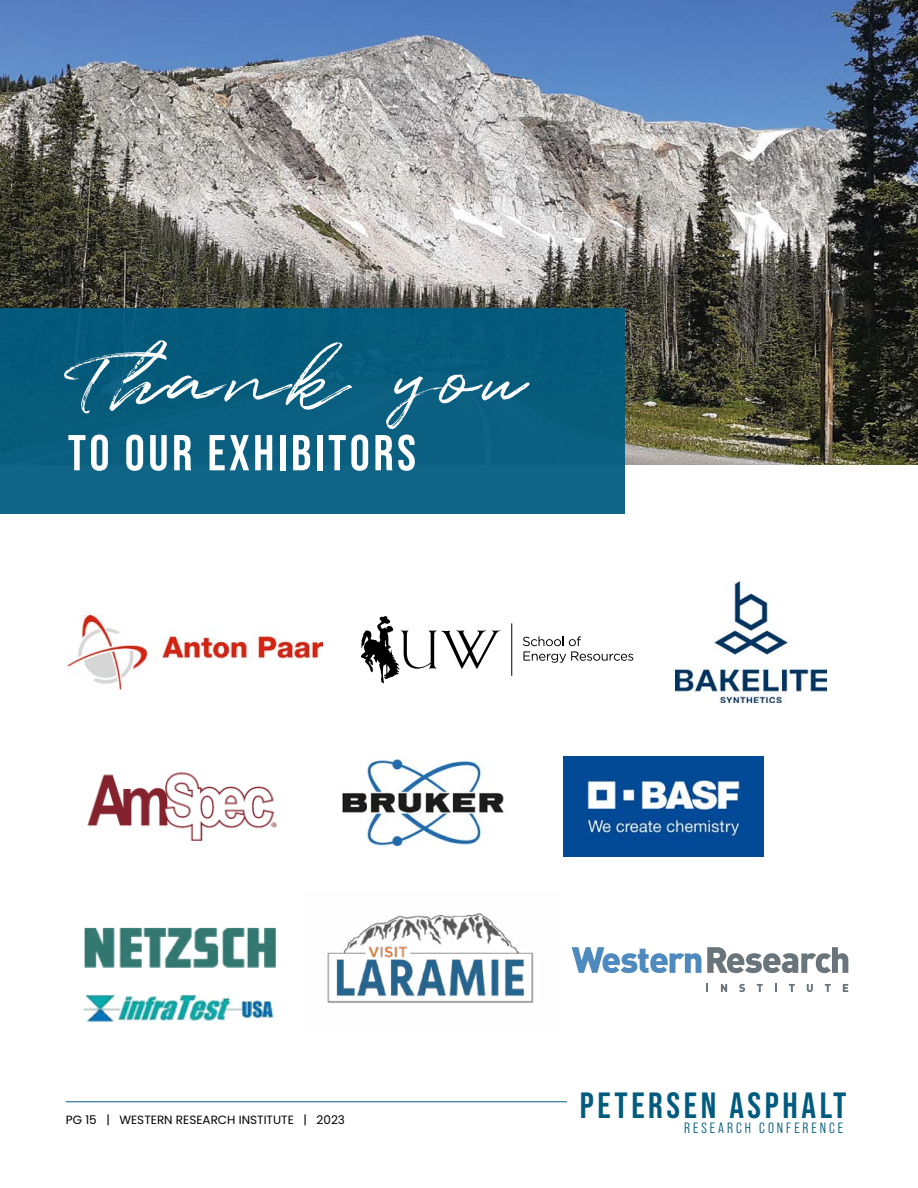
<style>
.page{position:relative;width:918px;height:1188px;background:#fff}
.page>*{position:absolute;margin:0;border:0;box-sizing:border-box;transform-origin:0 0}
.t1{font:86.55px "Quentin";letter-spacing:.07em;color:#fff}
.t2{font:700 50.4px "Bebas Neue Pro";letter-spacing:.07em;color:#fff}
.t3{font:36.45px "Bebas Neue";letter-spacing:.1em;color:#015b7f}
.t4{font:14.85px "Bebas Neue Pro Middle";letter-spacing:.2em;color:#015b7f}
.t5{font:12px "Poppins";color:#000}
</style>
<div class="page">
<hr style="left:66px;top:1101px;width:501px;height:1px;background:#015b7f">
<img style="left:0;top:0;width:918px;height:465px">
<div style="left:0;top:308px;width:625px;height:206px;background:#0a5e7f"></div>
<img style="left:68px;top:615px;width:255px;height:75px">
<img style="left:87px;top:772px;width:190px;height:69px">
<svg style="left:361px;top:616px;width:140px;height:67px"></svg>
<hr style="left:511px;top:623px;width:1px;height:53px;background:#000">
<svg style="left:523px;top:636px;width:110px;height:27px"></svg>
<img style="left:676px;top:582px;width:151px;height:121px">
<img style="left:342px;top:759px;width:162px;height:86px">
<img style="left:564px;top:756px;width:200px;height:100px">
<img style="left:83px;top:927px;width:193px;height:96px">
<img style="left:327px;top:913px;width:207px;height:90px">
<svg style="left:572px;top:947px;width:129px;height:26px"></svg>
<svg style="left:707px;top:947px;width:141px;height:26px"></svg>
<svg style="left:706px;top:984px;width:2px;height:8px"></svg>
<svg style="left:721px;top:984px;width:6px;height:8px"></svg>
<svg style="left:739px;top:984px;width:6px;height:8px"></svg>
<svg style="left:757px;top:984px;width:6px;height:8px"></svg>
<svg style="left:775px;top:984px;width:2px;height:8px"></svg>
<svg style="left:789px;top:984px;width:6px;height:8px"></svg>
<svg style="left:807px;top:984px;width:6px;height:8px"></svg>
<svg style="left:825px;top:984px;width:6px;height:8px"></svg>
<svg style="left:843px;top:984px;width:5px;height:8px"></svg>
<h1 class="t1" style="left:65px;top:322px;width:462px">Thank you</h1>
<h2 class="t2" style="left:68px;top:424px;width:350px">TO OUR EXHIBITORS</h2>
<p class="t5" style="left:66px;top:1112px;width:281px">PG 15 | WESTERN RESEARCH INSTITUTE | 2023</p>
<h3 class="t3" style="left:580px;top:1085px;width:268px">PETERSEN ASPHALT</h3>
<p class="t4" style="left:684px;top:1120px;width:160px">RESEARCH CONFERENCE</p>
</div>
